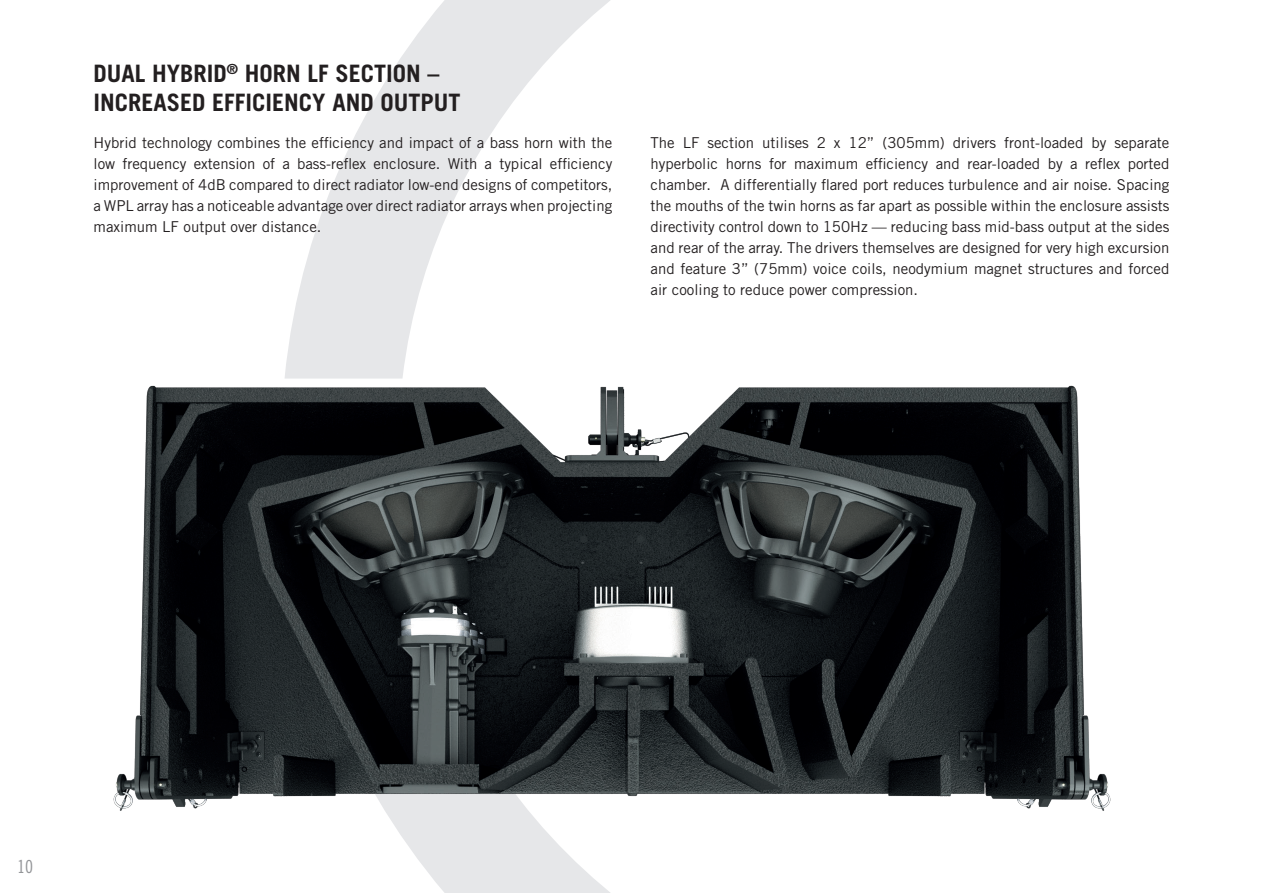
<style>
.page{position:relative;width:1263px;height:893px;background:#fff}
.page>*{position:absolute;margin:0;border:0;box-sizing:border-box;transform-origin:0 0}
.t1{font:700 24px/28.8px "Trade Gothic";color:#231f20}
.t2{font:18px "Trade Gothic Cond Eighteen";color:#939598}
.t3{font:15px/21px "Trade Gothic";color:#231f20;text-align:justify}
</style>
<div class="page">
<svg style="left:293px;top:0;width:317px;height:319px"></svg>
<svg style="left:410px;top:848px;width:200px;height:45px;fill:#e6e7e9"></svg>
<img style="left:113px;top:319px;width:998px;height:529px">
<h1 class="t1" style="left:94px;top:59px;width:368px">DUAL HYBRID<sup>®</sup> HORN LF SECTION –<br>INCREASED EFFICIENCY AND OUTPUT</h1>
<p class="t3" style="left:94px;top:132px;width:520px">Hybrid technology combines the efficiency and impact of a bass horn with the low frequency extension of a bass-reflex enclosure. With a typical efficiency improvement of 4dB compared to direct radiator low-end designs of competitors, a WPL array has a noticeable advantage over direct radiator arrays when projecting maximum LF output over distance.</p>
<p class="t3" style="left:651px;top:132px;width:520px">The LF section utilises 2 x 12” (305mm) drivers front-loaded by separate hyperbolic horns for maximum efficiency and rear-loaded by a reflex ported chamber. A differentially flared port reduces turbulence and air noise. Spacing the mouths of the twin horns as far apart as possible within the enclosure assists directivity control down to 150Hz — reducing bass mid-bass output at the sides and rear of the array. The drivers themselves are designed for very high excursion and feature 3” (75mm) voice coils, neodymium magnet structures and forced air cooling to reduce power compression.</p>
<p class="t2" style="left:17px;top:856px;width:17px">10</p>
</div>
